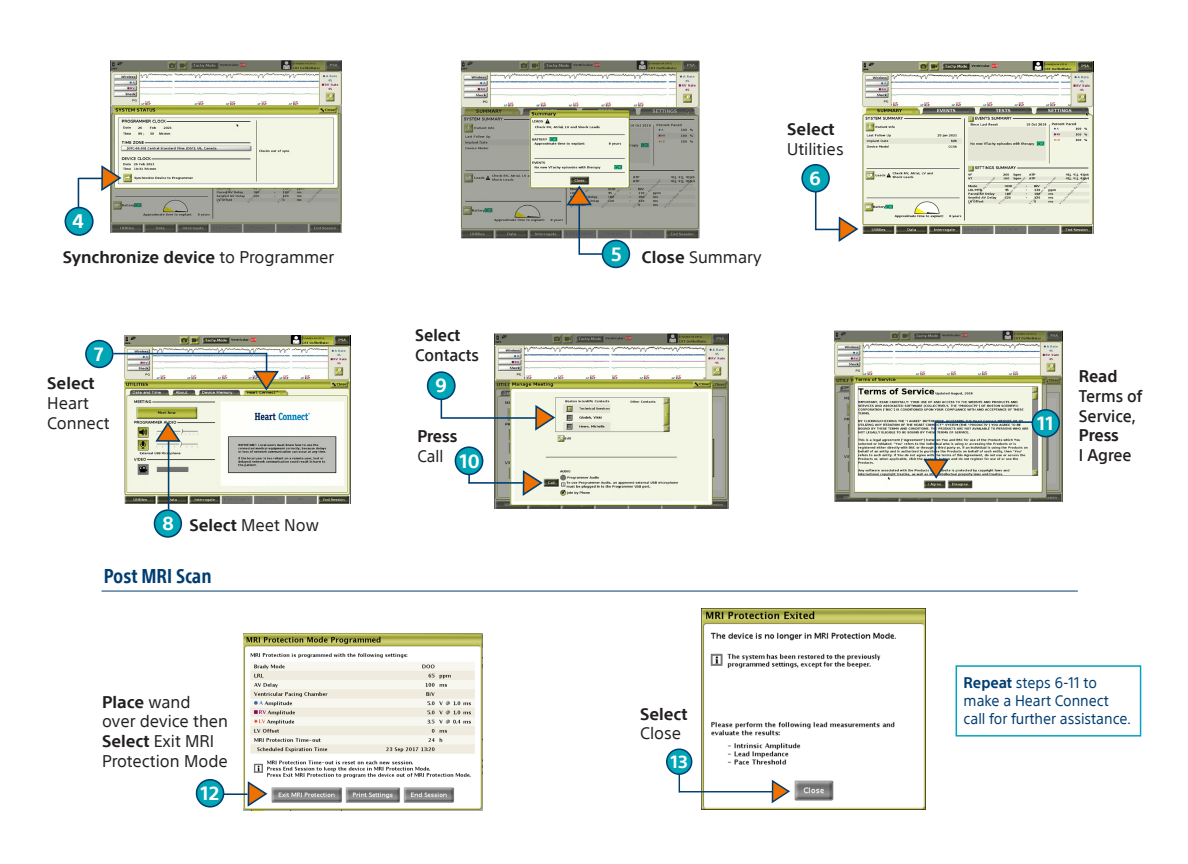
<style>
.page{position:relative;width:1188px;height:864px;background:#fff}
.page>*{position:absolute;margin:0;border:0;box-sizing:border-box;transform-origin:0 0}
.t1{font:700 condensed 19.5px "SST";color:#003d71}
.t2{font:700 19.05px "SST";color:#fff}
.t3{font:700 18.9px "SST";color:#fff}
.t4{font:700 18.75px "SST";color:#fff}
.t5{font:700 18.6px "SST";color:#fff}
.t6{font:700 17.4px "SST";color:#fff}
.t7{font:16.5px/19.8px "SST";color:#231f20}
.t8{font:500 16.5px/19.8px "SST";color:#231f20;scale:.95 1}
.t9{font:700 16.5px "SST";color:#231f20}
.t10{font:700 16.5px "SST";color:#231f20;scale:.95 1}
.t11{font:16.5px "SST";color:#231f20;scale:.95 1}
.t12{font:15px/18px "SST";color:#003d71;scale:.95 1}
.s1{font-weight:400}
.s2{font-weight:700}
</style>
<div class="page">
<img style="left:243px;top:633px;width:239px;height:177px">
<hr style="left:224px;top:793px;width:24px;height:2px;background:#003d71">
<div style="left:197px;top:780px;width:27px;height:27px;background:#00a5b6;border-radius:50%"></div>
<div style="left:196px;top:779px;width:28px;height:29px;border:2px solid #003d71;border-radius:50%"></div>
<svg style="left:246px;top:780px;width:23px;height:28px"></svg>
<img style="left:701px;top:609px;width:225px;height:201px">
<svg style="left:679px;top:775px;width:1px;height:16px"></svg>
<hr style="left:679px;top:791px;width:98px;height:1px;background:#003d71">
<svg style="left:771px;top:779px;width:20px;height:26px"></svg>
<div style="left:667px;top:749px;width:25px;height:25px;background:#00a5b6;border-radius:50%"></div>
<div style="left:666px;top:748px;width:26px;height:27px;border:1px solid #003d71;border-radius:50%"></div>
<img style="left:110px;top:60px;width:232px;height:173px">
<hr style="left:78px;top:178px;width:1px;height:30px;background:#003d71">
<svg style="left:79px;top:164px;width:44px;height:29px"></svg>
<div style="left:65px;top:208px;width:28px;height:27px;background:#00a5b6;border-radius:50%"></div>
<div style="left:65px;top:207px;width:29px;height:29px;border:2px solid #003d71;border-radius:50%"></div>
<img style="left:125px;top:335px;width:226px;height:169px">
<hr style="left:113px;top:353px;width:154px;height:1px;background:#003d71">
<svg style="left:252px;top:353px;width:28px;height:39px"></svg>
<div style="left:86px;top:341px;width:27px;height:26px;background:#00a5b6;border-radius:50%"></div>
<div style="left:85px;top:340px;width:29px;height:28px;border:2px solid #003d71;border-radius:50%"></div>
<div style="left:154px;top:510px;width:27px;height:27px;background:#00a5b6;border-radius:50%"></div>
<div style="left:154px;top:509px;width:28px;height:29px;border:2px solid #003d71;border-radius:50%"></div>
<hr style="left:168px;top:427px;width:1px;height:83px;background:#003d71">
<svg style="left:155px;top:421px;width:27px;height:22px"></svg>
<img style="left:863px;top:61px;width:231px;height:173px">
<hr style="left:815px;top:190px;width:2px;height:40px;background:#003d71">
<svg style="left:816px;top:216px;width:43px;height:26px"></svg>
<div style="left:802px;top:165px;width:27px;height:27px;background:#00a5b6;border-radius:50%"></div>
<div style="left:801px;top:164px;width:29px;height:29px;border:2px solid #003d71;border-radius:50%"></div>
<img style="left:462px;top:61px;width:237px;height:177px">
<div style="left:460px;top:59px;width:241px;height:181px;border:1px solid #fff"></div>
<hr style="left:578px;top:200px;width:2px;height:55px;background:#003d71">
<hr style="left:579px;top:253px;width:24px;height:2px;background:#003d71">
<svg style="left:565px;top:184px;width:28px;height:23px"></svg>
<div style="left:602px;top:240px;width:27px;height:27px;background:#00a5b6;border-radius:50%"></div>
<div style="left:602px;top:240px;width:28px;height:28px;border:2px solid #003d71;border-radius:50%"></div>
<img style="left:834px;top:330px;width:229px;height:172px">
<hr style="left:935px;top:423px;width:1px;height:40px;background:#003d71">
<hr style="left:935px;top:421px;width:100px;height:2px;background:#003d71">
<svg style="left:922px;top:458px;width:27px;height:22px"></svg>
<div style="left:1032px;top:410px;width:27px;height:27px;background:#00a5b6;border-radius:50%"></div>
<div style="left:1032px;top:409px;width:28px;height:28px;border:2px solid #003d71;border-radius:50%"></div>
<img style="left:495px;top:334px;width:234px;height:174px">
<svg style="left:441px;top:400px;width:1px;height:19px"></svg>
<hr style="left:442px;top:417px;width:94px;height:2px;background:#003d71">
<div style="left:428px;top:372px;width:27px;height:27px;background:#00a5b6;border-radius:50%"></div>
<div style="left:427px;top:371px;width:29px;height:29px;border:2px solid #003d71;border-radius:50%"></div>
<svg style="left:534px;top:404px;width:23px;height:28px"></svg>
<svg style="left:468px;top:475px;width:2px;height:7px"></svg>
<div style="left:455px;top:447px;width:28px;height:27px;background:#00a5b6;border-radius:50%"></div>
<div style="left:455px;top:446px;width:28px;height:29px;border:2px solid #003d71;border-radius:50%"></div>
<hr style="left:468px;top:482px;width:72px;height:2px;background:#003d71">
<svg style="left:521px;top:469px;width:23px;height:28px"></svg>
<div style="left:956px;top:665px;width:185px;height:72px;border:2px solid #00a5b6"></div>
<hr style="left:102px;top:591px;width:976px;height:1px;background:#003d71">
<p class="t2" style="left:73px;top:210px;width:13px">4</p>
<p class="t9" style="left:63px;top:247px;width:273px">Synchronize device <span class="s1">to Programmer</span></p>
<p class="t5" style="left:94px;top:343px;width:11px">7</p>
<p class="t7" style="left:47px;top:373px;width:64px"><span class="s2">Select<br></span>Heart<br>Connect</p>
<p class="t5" style="left:163px;top:513px;width:13px">8</p>
<p class="t7" style="left:189px;top:515px;width:131px"><span class="s2">Select</span> Meet Now</p>
<p class="t1" style="left:104px;top:565px;width:110px">Post MRI Scan</p>
<p class="t7" style="left:102px;top:692px;width:128px"><span class="s2">Place</span> wand over device then</p>
<p class="t7" style="left:102px;top:731px;width:127px"><span class="s2">Select</span> Exit MRI<br>Protection Mode</p>
<p class="t4" style="left:200px;top:782px;width:20px">12</p>
<p class="t8" style="left:415px;top:325px;width:69px"><span class="s2">Select<br></span>Contacts</p>
<p class="t3" style="left:436px;top:375px;width:13px">9</p>
<p class="t10" style="left:417px;top:426px;width:44px">Press</p>
<p class="t11" style="left:417px;top:446px;width:29px">Call</p>
<p class="t3" style="left:459px;top:450px;width:22px">10</p>
<p class="t4" style="left:611px;top:243px;width:12px">5</p>
<p class="t7" style="left:642px;top:247px;width:122px"><span class="s2">Close</span> Summary</p>
<p class="t7" style="left:787px;top:119px;width:58px"><span class="s2">Select<br></span>Utilities</p>
<p class="t4" style="left:810px;top:167px;width:13px">6</p>
<p class="t9" style="left:640px;top:704px;width:49px">Select</p>
<p class="t7" style="left:640px;top:723px;width:43px">Close</p>
<p class="t6" style="left:670px;top:751px;width:19px">13</p>
<p class="t5" style="left:1037px;top:412px;width:18px">11</p>
<p class="t8" style="left:1079px;top:366px;width:68px"><span class="s2">Read<br></span>Terms of<br>Service,<br><span class="s2">Press<br></span>I Agree</p>
<p class="t12" style="left:964px;top:673px;width:178px"><span class="s2">Repeat</span> steps 6-11 to make a Heart Connect call for further assistance.</p>
</div>
